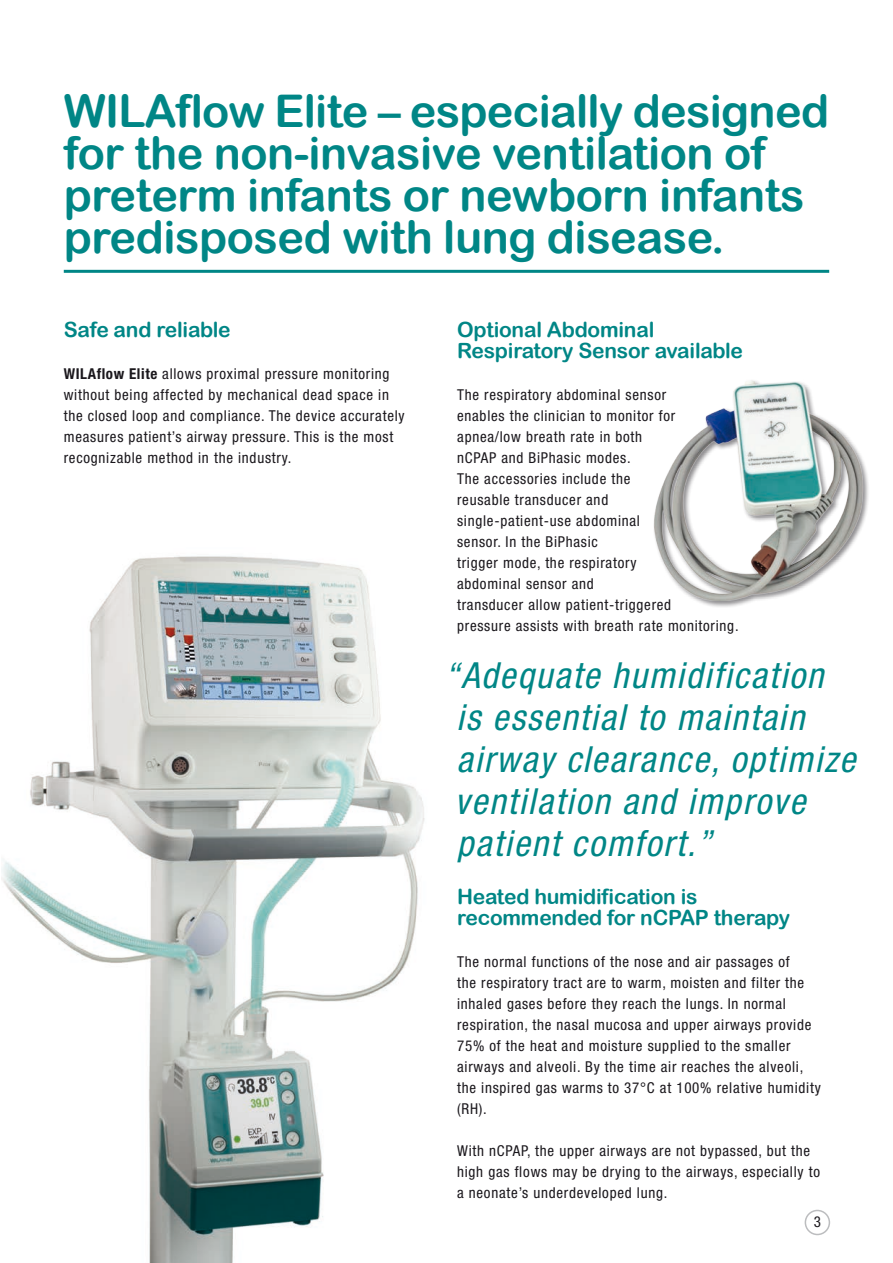
<style>
.page{position:relative;width:893px;height:1263px;background:#fff}
.page>*{position:absolute;margin:0;border:0;box-sizing:border-box;transform-origin:0 0}
.t1{font:45px/42px "Arial Rounded MT Bold";letter-spacing:-.01em;color:#008686}
.Zitat{font:italic condensed 36px/42px "Helvetica Neue";letter-spacing:.05em;color:#008686}
.t2{font:21px/21px "Arial Rounded MT Bold";letter-spacing:-.01em;color:#008686}
.Fliesstext{font:condensed 15px/21px "Helvetica Neue";letter-spacing:.05em;color:#1a171c}
.s1{font-weight:700}
</style>
<div class="page">
<img style="left:1px;top:556px;width:424px;height:707px">
<div style="left:653px;top:379px;width:217px;height:229px;background:#1a171c;opacity:.5"></div>
<img style="left:653px;top:379px;width:211px;height:221px">
<hr style="left:64px;top:270px;width:765px;height:3px;background:#008686">
<div style="left:805px;top:1210px;width:25px;height:25px;border:2px solid #bcbdbf;border-radius:50%"></div>
<h1 class="t1" style="left:64px;top:89px;width:767px">WILAflow Elite – especially designed for the non-invasive ventilation of preterm infants or newborn infants predisposed with lung disease.</h1>
<h2 class="t2" style="left:64px;top:319px;width:168px">Safe and reliable</h2>
<p class="Fliesstext" style="left:64px;top:363px;width:342px"><span class="s1">WILAflow Elite</span> allows proximal pressure monitoring without being affected by mechanical dead space in the closed loop and compliance. The device accurately measures patient’s airway pressure. This is the most recognizable method in the industry.</p>
<h2 class="t2" style="left:457px;top:319px;width:287px">Optional Abdominal<br>Respiratory Sensor available</h2>
<p class="Fliesstext" style="left:457px;top:384px;width:283px">The respiratory abdominal sensor<br>enables the clinician to monitor for apnea/low breath rate in both<br>nCPAP and BiPhasic modes.<br>The accessories include the<br>reusable transducer and<br>single-patient-use abdominal<br>sensor. In the BiPhasic<br>trigger mode, the respiratory<br>abdominal sensor and<br>transducer allow patient-triggered<br>pressure assists with breath rate monitoring.</p>
<p class="Zitat" style="left:445px;top:654px;width:412px">“Adequate humidification is essential to maintain airway clearance, optimize ventilation and improve patient comfort.”</p>
<h2 class="t2" style="left:457px;top:886px;width:335px">Heated humidification is recommended for nCPAP therapy</h2>
<p class="Fliesstext" style="left:457px;top:951px;width:365px">The normal functions of the nose and air passages of<br>the respiratory tract are to warm, moisten and filter the inhaled gases before they reach the lungs. In normal respiration, the nasal mucosa and upper airways provide 75% of the heat and moisture supplied to the smaller airways and alveoli. By the time air reaches the alveoli, the inspired gas warms to 37°C at 100% relative humidity (RH).</p>
<p class="Fliesstext" style="left:457px;top:1140px;width:364px">With nCPAP, the upper airways are not bypassed, but the high gas flows may be drying to the airways, especially to a neonate’s underdeveloped lung.</p>
<p class="Fliesstext" style="left:814px;top:1211px;width:9px">3</p>
</div>
